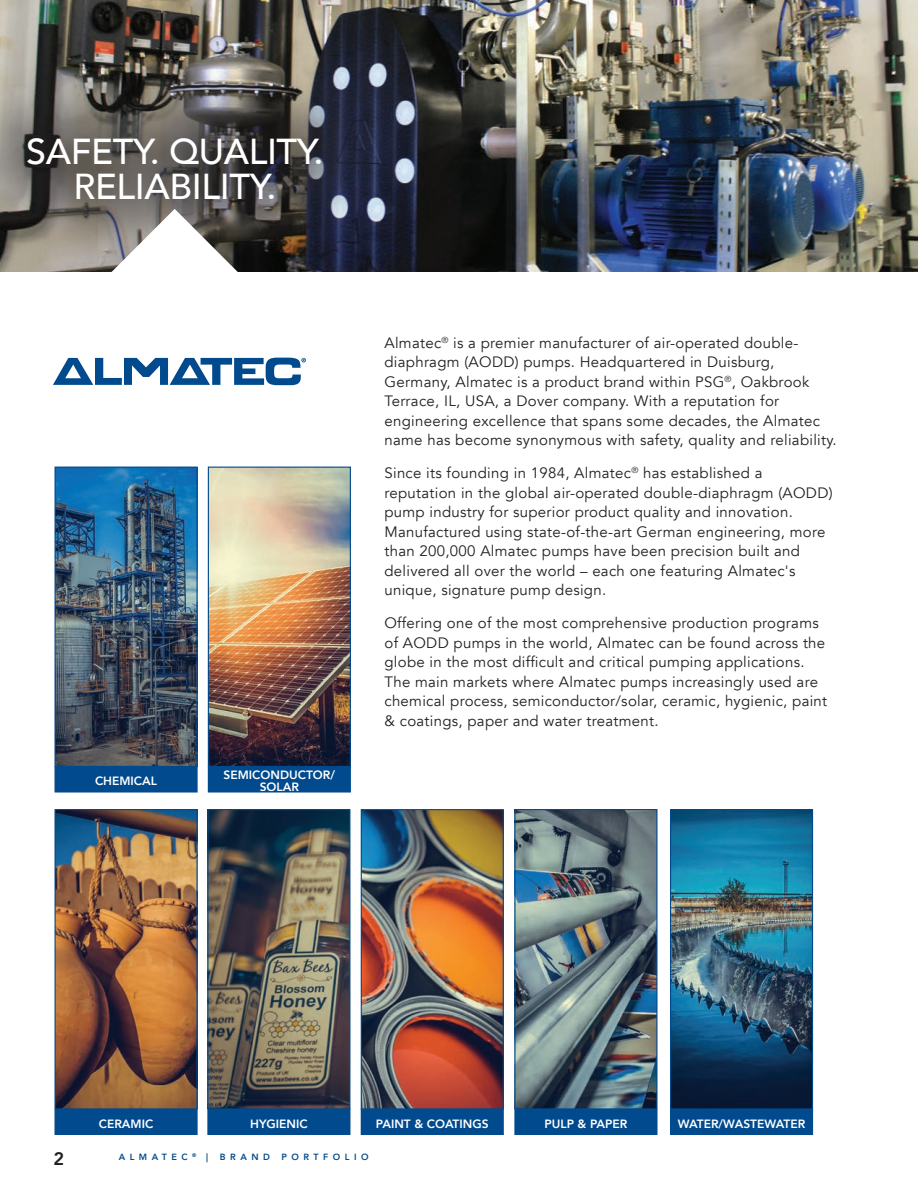
<style>
.page{position:relative;width:918px;height:1188px;background:#fff}
.page>*{position:absolute;margin:0;border:0;box-sizing:border-box;transform-origin:0 0}
.t1{font:500 36px/35.2px "Avenir";letter-spacing:-.01em;color:#fff;text-align:center}
.t2{font:800 18px "Avenir";color:#231f20}
.t3{font:15px/19.5px "Avenir";letter-spacing:.02em;color:#231f20}
.t4{font:800 12px/12px "Avenir";color:#fff;text-align:center}
.t5{font:800 9px "Avenir";letter-spacing:.5em;color:#004a8d}
</style>
<div class="page">
<div style="left:55px;top:1109px;width:142px;height:25px;background:#004a8d"></div>
<div style="left:55px;top:1109px;width:143px;height:26px;border:1px solid #004a8d"></div>
<div style="left:55px;top:767px;width:142px;height:25px;background:#004a8d"></div>
<div style="left:55px;top:766px;width:143px;height:27px;border:1px solid #004a8d"></div>
<div style="left:361px;top:1109px;width:142px;height:25px;background:#004a8d"></div>
<div style="left:361px;top:1109px;width:143px;height:26px;border:1px solid #004a8d"></div>
<div style="left:208px;top:767px;width:142px;height:25px;background:#004a8d"></div>
<div style="left:208px;top:766px;width:143px;height:27px;border:1px solid #004a8d"></div>
<div style="left:515px;top:1109px;width:142px;height:25px;background:#004a8d"></div>
<div style="left:514px;top:1109px;width:144px;height:26px;border:1px solid #004a8d"></div>
<div style="left:671px;top:1109px;width:142px;height:25px;background:#004a8d"></div>
<div style="left:670px;top:1109px;width:143px;height:26px;border:1px solid #004a8d"></div>
<img style="left:0;top:0;width:918px;height:271px">
<img style="left:57px;top:811px;width:139px;height:296px">
<div style="left:55px;top:809px;width:143px;height:300px;border:1px solid #004a8d"></div>
<img style="left:57px;top:469px;width:139px;height:296px">
<div style="left:55px;top:467px;width:143px;height:300px;border:1px solid #004a8d"></div>
<img style="left:363px;top:811px;width:139px;height:296px">
<div style="left:361px;top:809px;width:143px;height:300px;border:1px solid #004a8d"></div>
<img style="left:210px;top:469px;width:139px;height:296px">
<div style="left:208px;top:467px;width:143px;height:300px;border:1px solid #004a8d"></div>
<img style="left:516px;top:811px;width:140px;height:296px">
<div style="left:514px;top:809px;width:144px;height:300px;border:1px solid #004a8d"></div>
<img style="left:672px;top:811px;width:139px;height:296px">
<div style="left:670px;top:809px;width:143px;height:300px;border:1px solid #004a8d"></div>
<div style="left:208px;top:1109px;width:142px;height:25px;background:#004a8d"></div>
<div style="left:207px;top:1109px;width:143px;height:26px;border:1px solid #004a8d"></div>
<img style="left:209px;top:811px;width:139px;height:296px">
<div style="left:207px;top:809px;width:143px;height:300px;border:1px solid #004a8d"></div>
<div style="left:0;top:61px;width:396px;height:216px;background:#231f20;opacity:.6"></div>
<svg style="left:103px;top:209px;width:143px;height:68px"></svg>
<svg style="left:53px;top:358px;width:253px;height:27px"></svg>
<h1 class="t1" style="left:26px;top:132px;width:299px">SAFETY. QUALITY.<br>RELIABILITY.</h1>
<p class="t4" style="left:95px;top:775px;width:64px">CHEMICAL</p>
<p class="t4" style="left:224px;top:769px;width:113px">SEMICONDUCTOR/<br>SOLAR</p>
<p class="t3" style="left:384px;top:333px;width:454px">Almatec<sup>®</sup> is a premier manufacturer of air-operated double&shy;diaphragm (AODD) pumps. Headquartered in Duisburg, Germany, Almatec is a product brand within PSG<sup>®</sup>, Oakbrook Terrace, IL, USA, a Dover company. With a reputation for engineering excellence that spans some decades, the Almatec name has become synonymous with safety, quality and reliability.</p>
<p class="t3" style="left:384px;top:464px;width:450px">Since its founding in 1984, Almatec<sup>®</sup> has established a reputation in the global air-operated double-diaphragm (AODD) pump industry for superior product quality and innovation.<br>Manufactured using state-of-the-art German engineering, more than 200,000 Almatec pumps have been precision built and delivered all over the world – each one featuring Almatec's unique, signature pump design.</p>
<p class="t3" style="left:384px;top:614px;width:444px">Offering one of the most comprehensive production programs of AODD pumps in the world, Almatec can be found across the globe in the most difficult and critical pumping applications.<br>The main markets where Almatec pumps increasingly used are chemical process, semiconductor/solar, ceramic, hygienic, paint &amp; coatings, paper and water treatment.</p>
<p class="t4" style="left:99px;top:1118px;width:56px">CERAMIC</p>
<p class="t4" style="left:250px;top:1118px;width:59px">HYGIENIC</p>
<p class="t4" style="left:545px;top:1118px;width:84px">PULP &amp; PAPER</p>
<p class="t4" style="left:678px;top:1118px;width:129px">WATER/WASTEWATER</p>
<p class="t4" style="left:376px;top:1118px;width:114px">PAINT &amp; COATINGS</p>
<p class="t2" style="left:54px;top:1145px;width:12px">2</p>
<p class="t5" style="left:119px;top:1149px;width:91px">ALMATEC <sup>®</sup> |</p>
<p class="t5" style="left:220px;top:1149px;width:51px">BRAND</p>
<p class="t5" style="left:282px;top:1149px;width:89px">PORTFOLIO</p>
</div>
